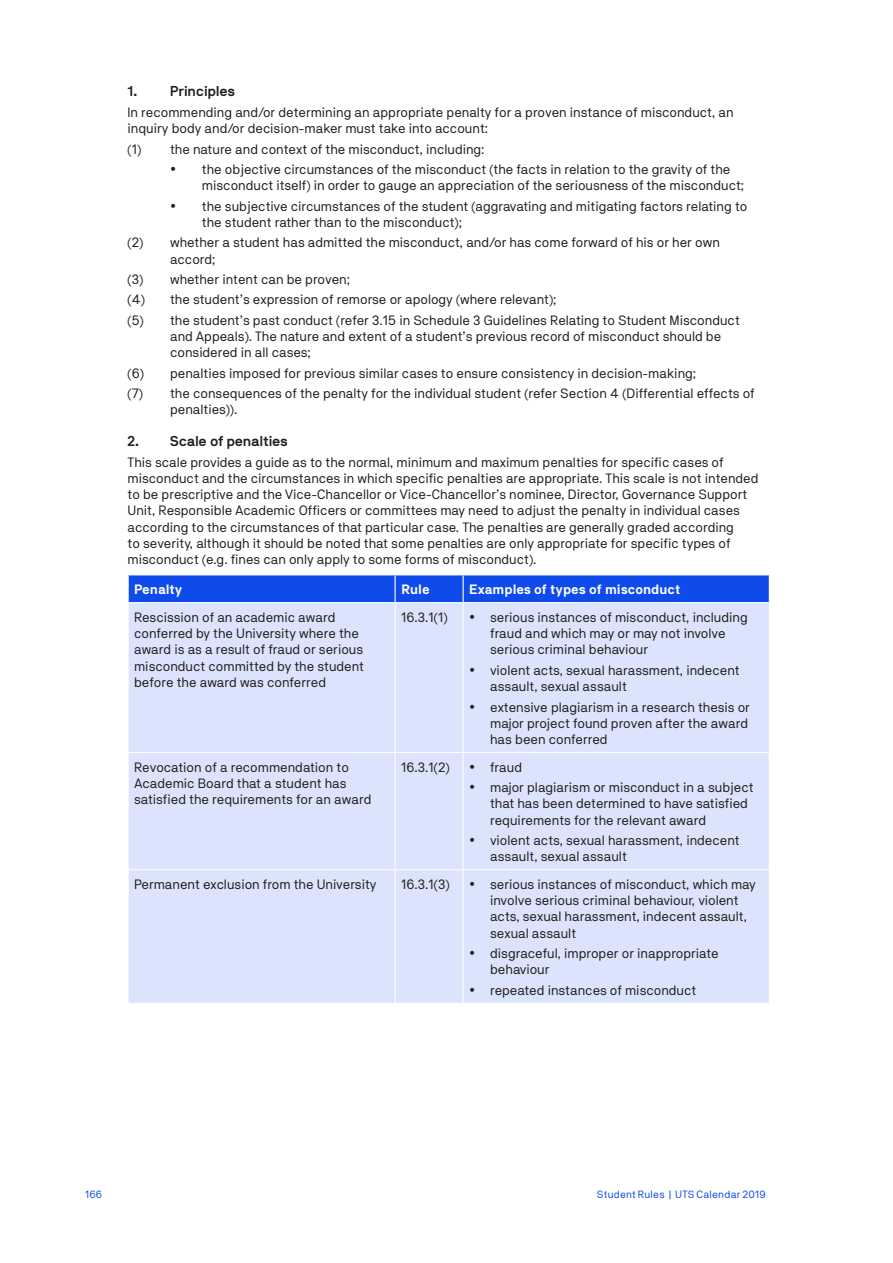
<style>
.page{position:relative;width:893px;height:1263px;background:#fff}
.page>*{position:absolute;margin:0;border:0;box-sizing:border-box;transform-origin:0 0}
.t1{font:700 14.25px "NB International Pro";letter-spacing:-.005em;color:#231f20}
.t2{font:13.5px/16.2px "NB Akademie Std";color:#231f20}
.t3{font:700 13.5px "NB Akademie Std";color:#fff}
.t4{font:10.5px "NB Akademie Std";letter-spacing:.025em;color:#0f4beb}
</style>
<div class="page">
<div style="left:129px;top:603px;width:640px;height:400px;background:#dbe4fc"></div>
<div style="left:128px;top:575px;width:642px;height:27px;background:#0f4beb"></div>
<hr style="left:395px;top:603px;width:1px;height:149px;background:#fff">
<hr style="left:463px;top:603px;width:1px;height:149px;background:#fff">
<hr style="left:128px;top:752px;width:267px;height:1px;background:#fff">
<hr style="left:395px;top:752px;width:68px;height:1px;background:#fff">
<hr style="left:395px;top:753px;width:1px;height:116px;background:#fff">
<hr style="left:463px;top:752px;width:307px;height:1px;background:#fff">
<hr style="left:463px;top:753px;width:1px;height:116px;background:#fff">
<hr style="left:128px;top:869px;width:267px;height:1px;background:#fff">
<hr style="left:395px;top:869px;width:68px;height:1px;background:#fff">
<hr style="left:395px;top:870px;width:1px;height:133px;background:#fff">
<hr style="left:463px;top:869px;width:307px;height:1px;background:#fff">
<hr style="left:463px;top:870px;width:1px;height:133px;background:#fff">
<p class="t1" style="left:128px;top:83px;width:109px">1. Principles</p>
<p class="t2" style="left:128px;top:104px;width:608px">In recommending and/or determining an appropriate penalty for a proven instance of misconduct, an inquiry body and/or decision-maker must take into account:</p>
<p class="t2" style="left:128px;top:141px;width:358px">(1) the nature and context of the misconduct, including:</p>
<p class="t2" style="left:202px;top:161px;width:544px;text-indent:-32px">• the objective circumstances of the misconduct (the facts in relation to the gravity of the misconduct itself) in order to gauge an appreciation of the seriousness of the misconduct;</p>
<p class="t2" style="left:202px;top:198px;width:547px;text-indent:-32px">• the subjective circumstances of the student (aggravating and mitigating factors relating to the student rather than to the misconduct);</p>
<p class="t2" style="left:170px;top:234px;width:551px;text-indent:-43px">(2) whether a student has admitted the misconduct, and/or has come forward of his or her own accord;</p>
<p class="t2" style="left:128px;top:269px;width:614px;line-height:20.4px">(3) whether intent can be proven;<br>(4) the student’s expression of remorse or apology (where relevant);<br>(5) the student’s past conduct (refer 3.15 in Schedule 3 Guidelines Relating to Student Misconduct</p>
<p class="t2" style="left:170px;top:328px;width:553px">and Appeals). The nature and extent of a student’s previous record of misconduct should be considered in all cases;</p>
<p class="t2" style="left:128px;top:363px;width:629px;line-height:20.4px">(6) penalties imposed for previous similar cases to ensure consistency in decision-making;<br>(7) the consequences of the penalty for the individual student (refer Section 4 (Differential effects of</p>
<p class="t2" style="left:170px;top:401px;width:69px">penalties)).</p>
<p class="t1" style="left:128px;top:433px;width:162px">2. Scale of penalties</p>
<p class="t2" style="left:128px;top:454px;width:632px">This scale provides a guide as to the normal, minimum and maximum penalties for specific cases of misconduct and the circumstances in which specific penalties are appropriate. This scale is not intended to be prescriptive and the Vice-Chancellor or Vice-Chancellor’s nominee, Director, Governance Support Unit, Responsible Academic Officers or committees may need to adjust the penalty in individual cases according to the circumstances of that particular case. The penalties are generally graded according<br>to severity, although it should be noted that some penalties are only appropriate for specific types of misconduct (e.g. fines can only apply to some forms of misconduct).</p>
<p class="t3" style="left:134px;top:582px;width:50px">Penalty</p>
<p class="t3" style="left:401px;top:582px;width:30px">Rule</p>
<p class="t3" style="left:469px;top:582px;width:213px">Examples of types of misconduct</p>
<p class="t2" style="left:134px;top:609px;width:231px">Rescission of an academic award conferred by the University where the award is as a result of fraud or serious misconduct committed by the student before the award was conferred</p>
<p class="t2" style="left:401px;top:609px;width:48px">16.3.1(1)</p>
<p class="t2" style="left:490px;top:609px;width:259px;text-indent:-21px">• serious instances of misconduct, including fraud and which may or may not involve serious criminal behaviour</p>
<p class="t2" style="left:490px;top:662px;width:251px;text-indent:-21px">• violent acts, sexual harassment, indecent assault, sexual assault</p>
<p class="t2" style="left:490px;top:698px;width:261px;text-indent:-21px">• extensive plagiarism in a research thesis or major project found proven after the award has been conferred</p>
<p class="t2" style="left:134px;top:759px;width:239px">Revocation of a recommendation to<br>Academic Board that a student has satisfied the requirements for an award</p>
<p class="t2" style="left:401px;top:759px;width:50px">16.3.1(2)</p>
<p class="t2" style="left:469px;top:759px;width:54px">• fraud</p>
<p class="t2" style="left:490px;top:779px;width:265px;text-indent:-21px">• major plagiarism or misconduct in a subject that has been determined to have satisfied requirements for the relevant award</p>
<p class="t2" style="left:490px;top:832px;width:251px;text-indent:-21px">• violent acts, sexual harassment, indecent assault, sexual assault</p>
<p class="t2" style="left:134px;top:876px;width:244px">Permanent exclusion from the University</p>
<p class="t2" style="left:401px;top:876px;width:50px">16.3.1(3)</p>
<p class="t2" style="left:490px;top:876px;width:267px;text-indent:-21px">• serious instances of misconduct, which may involve serious criminal behaviour, violent acts, sexual harassment, indecent assault, sexual assault</p>
<p class="t2" style="left:490px;top:945px;width:230px;text-indent:-21px">• disgraceful, improper or inappropriate behaviour</p>
<p class="t2" style="left:469px;top:982px;width:229px">• repeated instances of misconduct</p>
<p class="t4" style="left:85px;top:1188px;width:19px">166</p>
<p class="t4" style="left:597px;top:1188px;width:170px">Student Rules UTS Calendar 2019</p>
</div>
